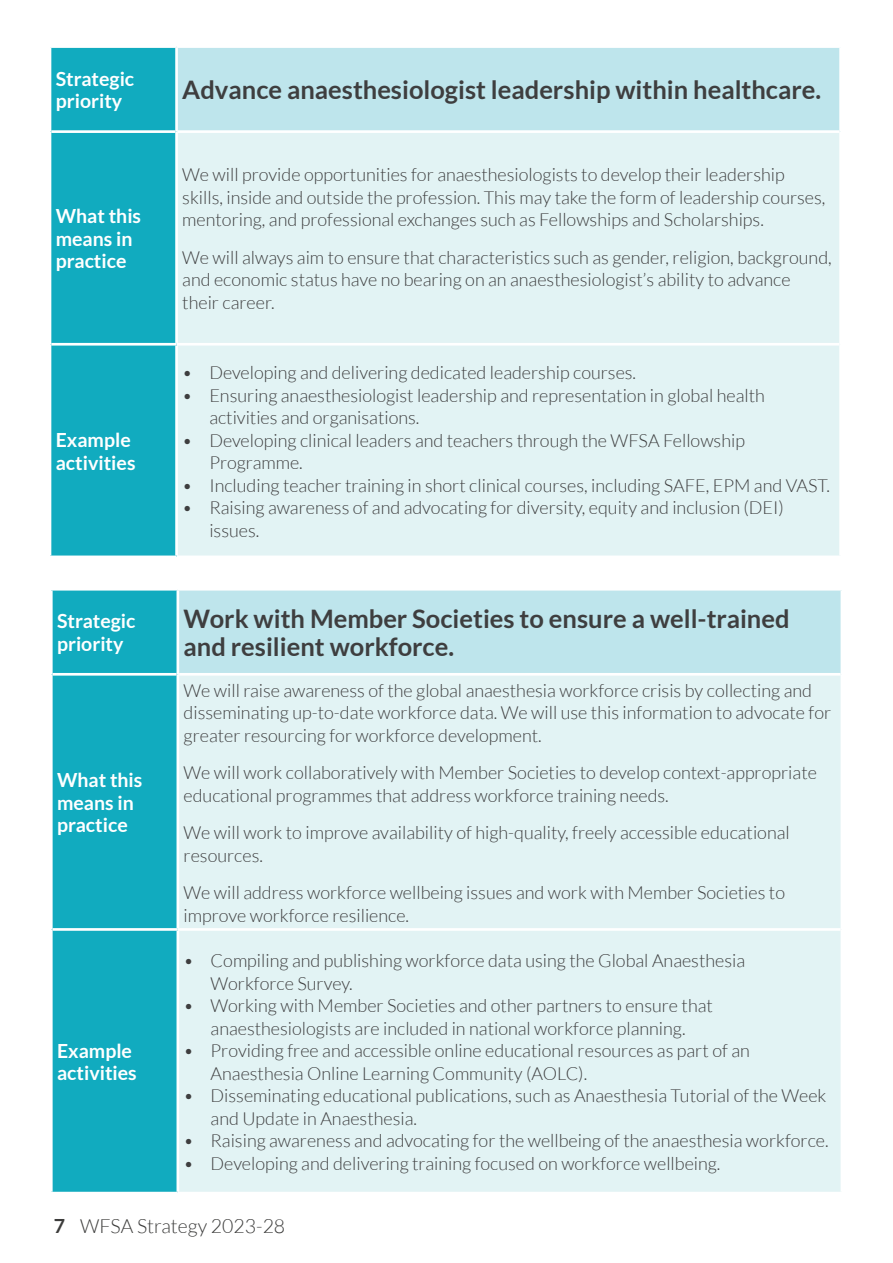
<style>
.page{position:relative;width:893px;height:1263px;background:#fff}
.page>*{position:absolute;margin:0;border:0;box-sizing:border-box;transform-origin:0 0}
.t1{font:700 25.5px/28.5px "Lato";color:#3e3e3f}
.t2{font:700 19.5px/22.5px "Lato";color:#fff}
.t3{font:300 19.5px "Lato";color:#3c3c3b}
.t4{font:300 18px/22.5px "Lato";color:#3e3e3f}
.s1{font-weight:700}
</style>
<div class="page">
<div style="left:51px;top:589px;width:127px;height:85px;background:#11abbf"></div>
<div style="left:178px;top:589px;width:664px;height:85px;background:#bee5ec"></div>
<div style="left:51px;top:674px;width:127px;height:255px;background:#11abbf"></div>
<div style="left:179px;top:676px;width:662px;height:516px;background:#e2f3f4"></div>
<div style="left:51px;top:929px;width:127px;height:264px;background:#11abbf"></div>
<hr style="left:50px;top:674px;width:3px;height:255px;background:#fff">
<hr style="left:50px;top:590px;width:3px;height:84px;background:#fff">
<hr style="left:50px;top:588px;width:128px;height:2px;background:#fff">
<hr style="left:53px;top:673px;width:124px;height:3px;background:#fff">
<hr style="left:50px;top:929px;width:3px;height:263px;background:#fff">
<hr style="left:53px;top:928px;width:125px;height:3px;background:#fff">
<hr style="left:177px;top:931px;width:2px;height:261px;background:#fff">
<hr style="left:50px;top:1192px;width:128px;height:2px;background:#fff">
<hr style="left:177px;top:590px;width:2px;height:84px;background:#fff">
<hr style="left:178px;top:588px;width:665px;height:2px;background:#fff">
<hr style="left:841px;top:590px;width:2px;height:84px;background:#fff">
<hr style="left:177px;top:674px;width:2px;height:254px;background:#fff">
<hr style="left:179px;top:673px;width:662px;height:3px;background:#fff">
<hr style="left:178px;top:928px;width:663px;height:3px;background:#fff">
<div style="left:50px;top:47px;width:127px;height:85px;background:#11abbf"></div>
<div style="left:177px;top:47px;width:664px;height:85px;background:#bee5ec"></div>
<div style="left:50px;top:132px;width:127px;height:212px;background:#11abbf"></div>
<div style="left:178px;top:133px;width:661px;height:422px;background:#e2f3f4"></div>
<div style="left:50px;top:344px;width:127px;height:213px;background:#11abbf"></div>
<hr style="left:49px;top:132px;width:2px;height:212px;background:#fff">
<hr style="left:49px;top:48px;width:2px;height:84px;background:#fff">
<hr style="left:49px;top:45px;width:128px;height:3px;background:#fff">
<hr style="left:51px;top:130px;width:124px;height:3px;background:#fff">
<hr style="left:49px;top:344px;width:2px;height:211px;background:#fff">
<hr style="left:51px;top:343px;width:126px;height:3px;background:#fff">
<hr style="left:175px;top:346px;width:3px;height:209px;background:#fff">
<hr style="left:49px;top:555px;width:128px;height:3px;background:#fff">
<hr style="left:175px;top:48px;width:3px;height:84px;background:#fff">
<hr style="left:177px;top:45px;width:665px;height:3px;background:#fff">
<hr style="left:839px;top:48px;width:3px;height:84px;background:#fff">
<hr style="left:175px;top:132px;width:3px;height:211px;background:#fff">
<hr style="left:178px;top:130px;width:661px;height:3px;background:#fff">
<hr style="left:177px;top:343px;width:662px;height:3px;background:#fff">
<p class="t2" style="left:56px;top:67px;width:80px">Strategic priority</p>
<p class="t1" style="left:182px;top:75px;width:640px">Advance anaesthesiologist leadership within healthcare.</p>
<p class="t2" style="left:56px;top:205px;width:87px">What this means in practice</p>
<p class="t2" style="left:56px;top:428px;width:81px">Example activities</p>
<p class="t4" style="left:182px;top:164px;width:645px">We will provide opportunities for anaesthesiologists to develop their leadership skills, inside and outside the profession. This may take the form of leadership courses, mentoring, and professional exchanges such as Fellowships and Scholarships.</p>
<p class="t4" style="left:182px;top:246px;width:651px">We will always aim to ensure that characteristics such as gender, religion, background, and economic status have no bearing on an anaesthesiologist’s ability to advance their career.</p>
<p class="t4" style="left:182px;top:361px;width:455px">• Developing and delivering dedicated leadership courses.</p>
<p class="t4" style="left:209px;top:384px;width:557px;text-indent:-27px">• Ensuring anaesthesiologist leadership and representation in global health activities and organisations.</p>
<p class="t4" style="left:209px;top:429px;width:537px;text-indent:-27px">• Developing clinical leaders and teachers through the WFSA Fellowship<br>Programme.</p>
<p class="t4" style="left:182px;top:474px;width:649px">• Including teacher training in short clinical courses, including SAFE, EPM and VAST.</p>
<p class="t4" style="left:209px;top:496px;width:576px;text-indent:-27px">• Raising awareness of and advocating for diversity, equity and inclusion (DEI) issues.</p>
<p class="t2" style="left:57px;top:610px;width:80px">Strategic priority</p>
<p class="t1" style="left:184px;top:604px;width:607px">Work with Member Societies to ensure a well-trained and resilient workforce.</p>
<p class="t2" style="left:57px;top:768px;width:87px">What this means in practice</p>
<p class="t2" style="left:57px;top:1039px;width:81px">Example activities</p>
<p class="t4" style="left:184px;top:679px;width:649px">We will raise awareness of the global anaesthesia workforce crisis by collecting and disseminating up-to-date workforce data. We will use this information to advocate for greater resourcing for workforce development.</p>
<p class="t4" style="left:184px;top:761px;width:635px">We will work collaboratively with Member Societies to develop context-appropriate educational programmes that address workforce training needs.</p>
<p class="t4" style="left:184px;top:821px;width:608px">We will work to improve availability of high-quality, freely accessible educational resources.</p>
<p class="t4" style="left:184px;top:881px;width:603px">We will address workforce wellbeing issues and work with Member Societies to improve workforce resilience.</p>
<p class="t4" style="left:211px;top:949px;width:536px;text-indent:-27px">• Compiling and publishing workforce data using the Global Anaesthesia<br>Workforce Survey.</p>
<p class="t4" style="left:184px;top:994px;width:531px;text-align:center">• Working with Member Societies and other partners to ensure that anaesthesiologists are included in national workforce planning.</p>
<p class="t4" style="left:211px;top:1039px;width:541px;text-indent:-27px">• Providing free and accessible online educational resources as part of an<br>Anaesthesia Online Learning Community (AOLC).</p>
<p class="t4" style="left:211px;top:1084px;width:617px;text-indent:-27px">• Disseminating educational publications, such as Anaesthesia Tutorial of the Week and Update in Anaesthesia.</p>
<p class="t4" style="left:184px;top:1129px;width:646px">• Raising awareness and advocating for the wellbeing of the anaesthesia workforce.</p>
<p class="t4" style="left:184px;top:1152px;width:538px">• Developing and delivering training focused on workforce wellbeing.</p>
<p class="t3" style="left:54px;top:1215px;width:233px"><span class="s1">7</span> WFSA Strategy 2023-28</p>
</div>
